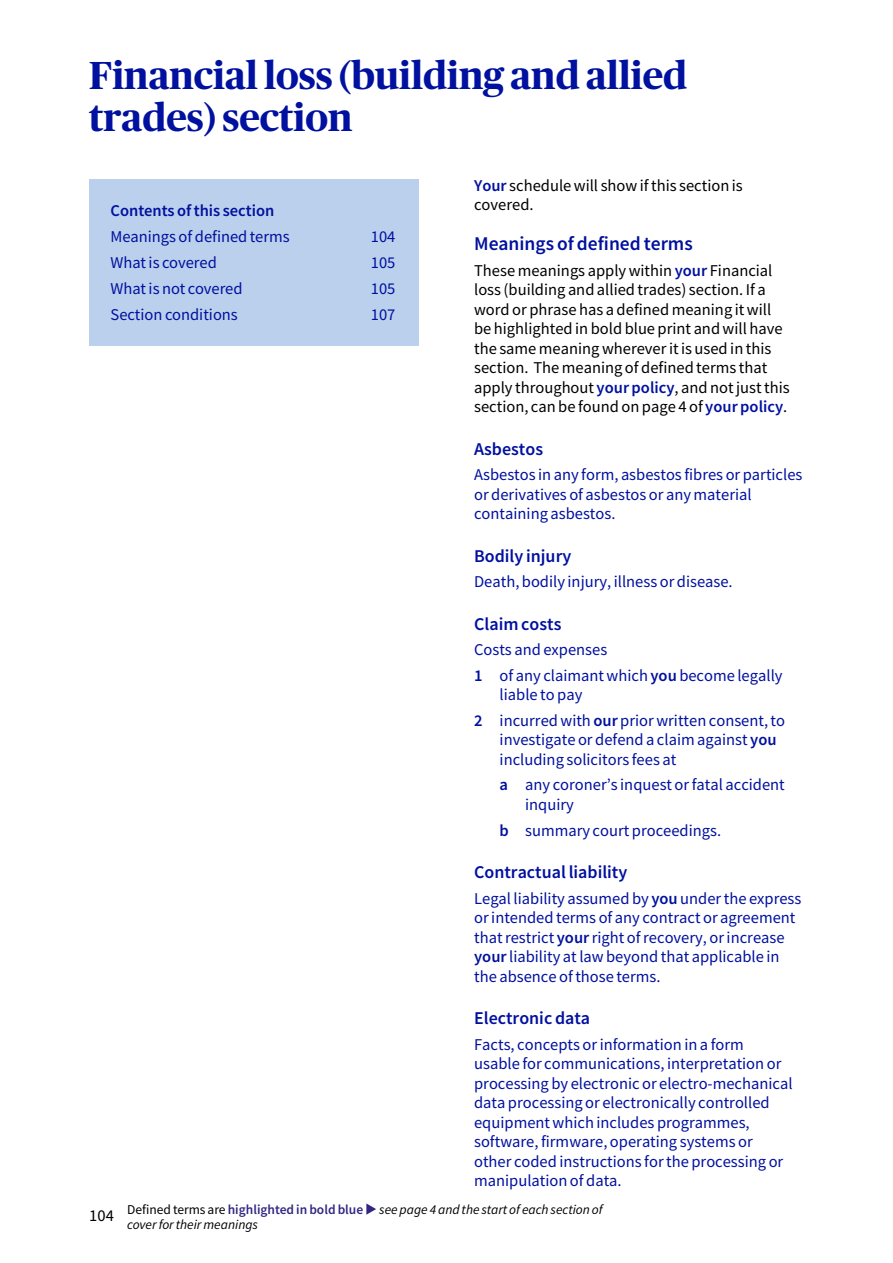
<style>
.page{position:relative;width:893px;height:1263px;background:#fff}
.page>*{position:absolute;margin:0;border:0;box-sizing:border-box;transform-origin:0 0}
.t1{font:700 39px/42px "Publico Headline";color:#00109f}
.t2{font:600 19.5px "Source Sans Pro";color:#00109f}
.t3{font:600 18px "Source Sans Pro";color:#00109f}
.t4{font:16.5px/19.5px "Source Sans Pro";color:#00109f}
.t5{font:16.5px/19.5px "Source Sans Pro";color:#000}
.t6{font:600 16.5px "Source Sans Pro";color:#00109f}
.t7{font:italic 13.5px/15px "Source Sans Pro";color:#000}
.s1{font-weight:600;color:#00109f}
.s2{font-weight:600}
.s3{font-style:normal;font-size:16.5px}
.s4{font-style:normal}
.s5{font-weight:600;font-style:normal;color:#312783}
</style>
<div class="page">
<svg style="left:366px;top:1203px;width:10px;height:12px"></svg>
<div style="left:89px;top:179px;width:330px;height:166px;background:#bad0ec"></div>
<h1 class="t1" style="left:89px;top:52px;width:599px">Financial loss (building and allied trades) section</h1>
<p class="t6" style="left:111px;top:200px;width:165px">Contents of this section</p>
<p class="t4" style="left:111px;top:227px;width:181px">Meanings of defined terms</p>
<p class="t4" style="left:371px;top:227px;width:26px">104</p>
<p class="t4" style="left:111px;top:253px;width:108px">What is covered</p>
<p class="t4" style="left:371px;top:253px;width:26px">105</p>
<p class="t4" style="left:111px;top:279px;width:134px">What is not covered</p>
<p class="t4" style="left:371px;top:279px;width:26px">105</p>
<p class="t4" style="left:111px;top:305px;width:129px">Section conditions</p>
<p class="t4" style="left:371px;top:305px;width:26px">107</p>
<p class="t5" style="left:474px;top:176px;width:270px"><span class="s1">Your</span> schedule will show if this section is covered.</p>
<p class="t2" style="left:474px;top:231px;width:220px">Meanings of defined terms</p>
<p class="t5" style="left:474px;top:260px;width:317px">These meanings apply within <span class="s1">your</span> Financial loss (building and allied trades) section. If a word or phrase has a defined meaning it will be highlighted in bold blue print and will have the same meaning wherever it is used in this section. The meaning of defined terms that apply throughout <span class="s1">your policy</span>, and not just this section, can be found on page 4 of <span class="s1">your policy</span>.</p>
<p class="t3" style="left:474px;top:437px;width:70px">Asbestos</p>
<p class="t4" style="left:474px;top:465px;width:330px">Asbestos in any form, asbestos fibres or particles or derivatives of asbestos or any material containing asbestos.</p>
<p class="t3" style="left:474px;top:544px;width:99px">Bodily injury</p>
<p class="t4" style="left:474px;top:572px;width:260px">Death, bodily injury, illness or disease.</p>
<p class="t3" style="left:474px;top:612px;width:89px">Claim costs</p>
<p class="t4" style="left:474px;top:637px;width:310px;line-height:25.5px">Costs and expenses<br><span class="s2">1</span> of any claimant which <span class="s2">you</span> become legally</p>
<p class="t4" style="left:474px;top:682px;width:313px;line-height:25.5px;text-indent:26px">liable to pay<br><span class="s2">2</span> incurred with <span class="s2">our</span> prior written consent, to</p>
<p class="t4" style="left:500px;top:730px;width:278px">investigate or defend a claim against <span class="s2">you </span>including solicitors fees at</p>
<p class="t4" style="left:525px;top:775px;width:261px;text-indent:-26px"><span class="s2">a</span> any coroner’s inquest or fatal accident inquiry</p>
<p class="t4" style="left:500px;top:820px;width:223px"><span class="s2">b</span> summary court proceedings.</p>
<p class="t3" style="left:474px;top:860px;width:155px">Contractual liability</p>
<p class="t4" style="left:474px;top:888px;width:329px">Legal liability assumed by <span class="s2">you</span> under the express or intended terms of any contract or agreement that restrict <span class="s2">your</span> right of recovery, or increase <span class="s2">your</span> liability at law beyond that applicable in the absence of those terms.</p>
<p class="t3" style="left:474px;top:1006px;width:118px">Electronic data</p>
<p class="t4" style="left:474px;top:1034px;width:320px">Facts, concepts or information in a form usable for communications, interpretation or processing by electronic or electro-mechanical data processing or electronically controlled equipment which includes programmes, software, firmware, operating systems or other coded instructions for the processing or manipulation of data.</p>
<p class="t7" style="left:127px;top:1202px;width:477px;text-indent:-38px"><span class="s3">104</span> <span class="s4">Defined terms are</span> <span class="s5">highlighted in bold blue</span> see page 4 and the start of each section of cover for their meanings</p>
</div>
